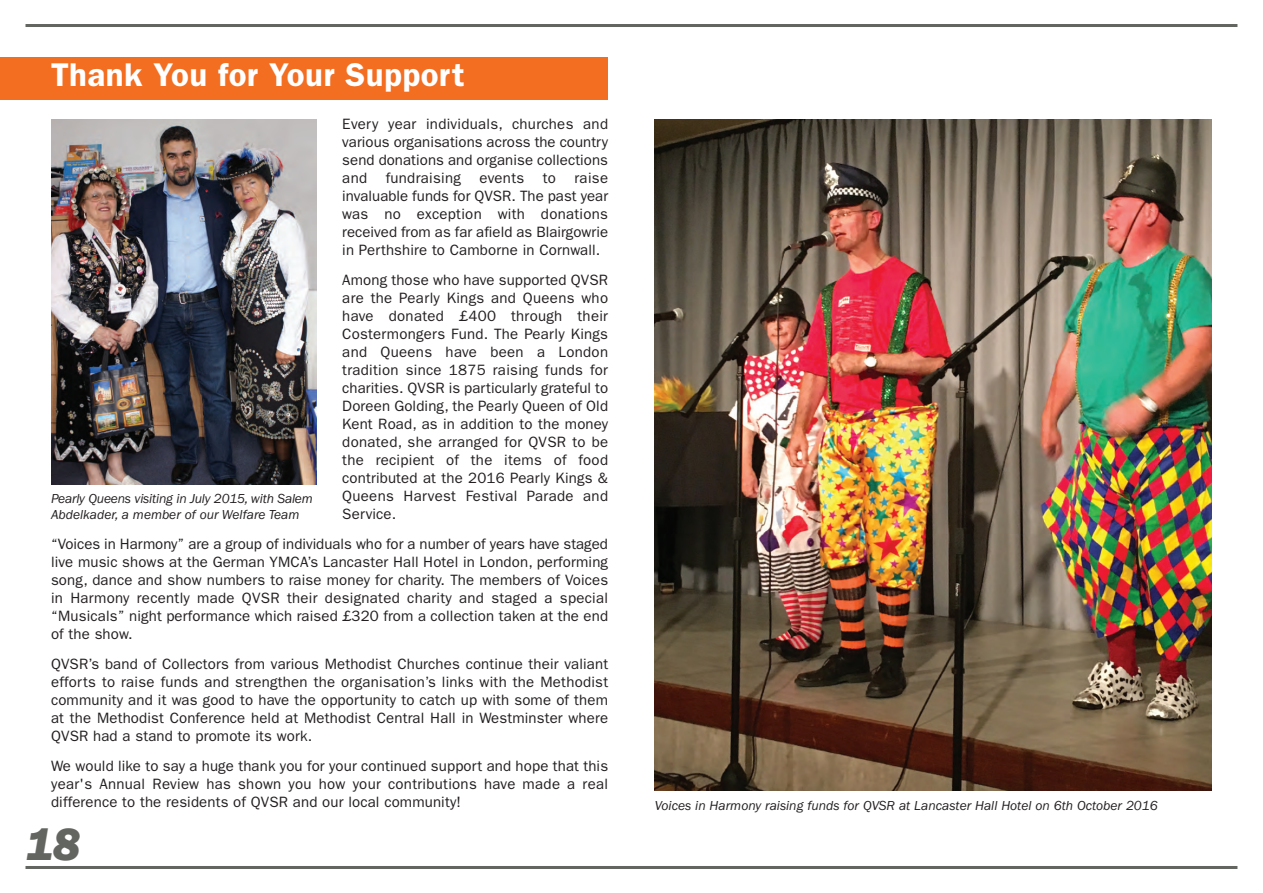
<style>
.page{position:relative;width:1263px;height:893px;background:#fff}
.page>*{position:absolute;margin:0;border:0;box-sizing:border-box;transform-origin:0 0}
.t1{font:italic 800 46.5px "Franklin Gothic";color:#636560}
.t2{font:600 33px "Franklin Gothic";letter-spacing:.015em;color:#fff}
.t3{font:15px/18px "Franklin Gothic";letter-spacing:.01em;color:#231f20;text-align:justify}
.t4{font:italic 13.5px/16.5px "Franklin Gothic";color:#231f20}
</style>
<div class="page">
<div style="left:0;top:57px;width:608px;height:43px;background:#f36e21"></div>
<hr style="left:26px;top:866px;width:1211px;height:3px;background:#636560">
<hr style="left:26px;top:24px;width:1211px;height:3px;background:#636560">
<img style="left:51px;top:119px;width:266px;height:366px">
<img style="left:655px;top:119px;width:557px;height:672px">
<h2 class="t2" style="left:51px;top:64px;width:415px">Thank You for Your Support</h2>
<p class="t3" style="left:342px;top:116px;width:267px">Every year individuals, churches and various organisations across the country send donations and organise collections and fundraising events to raise invaluable funds for QVSR. The past year was no exception with donations received from as far afield as Blairgowrie in Perthshire to Camborne in Cornwall.</p>
<p class="t3" style="left:342px;top:272px;width:267px">Among those who have supported QVSR are the Pearly Kings and Queens who have donated £400 through their Costermongers Fund. The Pearly Kings and Queens have been a London tradition since 1875 raising funds for charities. QVSR is particularly grateful to Doreen Golding, the Pearly Queen of Old Kent Road, as in addition to the money donated, she arranged for QVSR to be the recipient of the items of food contributed at the 2016 Pearly Kings &amp; Queens Harvest Festival Parade and Service.</p>
<p class="t3" style="left:51px;top:536px;width:559px">“Voices in Harmony” are a group of individuals who for a number of years have staged live music shows at the German YMCA’s Lancaster Hall Hotel in London, performing song, dance and show numbers to raise money for charity. The members of Voices in Harmony recently made QVSR their designated charity and staged a special “Musicals” night performance which raised £320 from a collection taken at the end of the show.</p>
<p class="t3" style="left:51px;top:656px;width:559px">QVSR’s band of Collectors from various Methodist Churches continue their valiant efforts to raise funds and strengthen the organisation’s links with the Methodist community and it was good to have the opportunity to catch up with some of them at the Methodist Conference held at Methodist Central Hall in Westminster where QVSR had a stand to promote its work.</p>
<p class="t3" style="left:51px;top:758px;width:559px">We would like to say a huge thank you for your continued support and hope that this year's Annual Review has shown you how your contributions have made a real difference to the residents of QVSR and our local community!</p>
<p class="t4" style="left:51px;top:491px;width:263px">Pearly Queens visiting in July 2015, with Salem<br>Abdelkader, a member of our Welfare Team</p>
<h1 class="t1" style="left:26px;top:828px;width:56px">18</h1>
<p class="t4" style="left:655px;top:798px;width:504px">Voices in Harmony raising funds for QVSR at Lancaster Hall Hotel on 6th October 2016</p>
</div>
